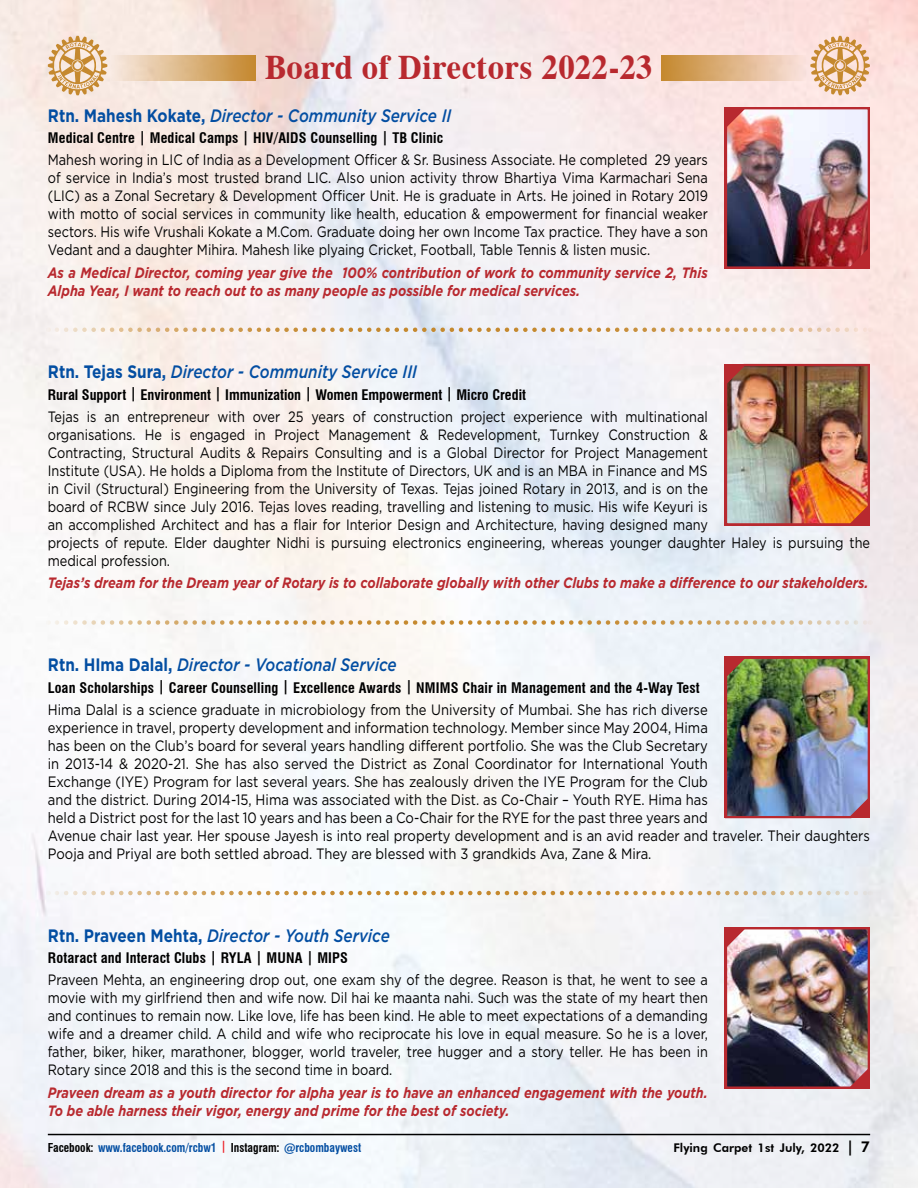
<style>
.page{position:relative;width:918px;height:1188px;background:#fff}
.page>*{position:absolute;margin:0;border:0;box-sizing:border-box;transform-origin:0 0}
.t1{font:700 34.5px "Dutch 801 BT";letter-spacing:.01em;color:#b8292f;scale:.95 1}
.t2{font:italic 500 18px "Gotham";color:#034ea2;scale:.85 1}
.t3{font:15px/18px "Gotham";color:#000;text-align:justify;scale:.85 1}
.t4{font:15px/18px "Gotham";color:#000;scale:.87 1}
.t5{font:italic 700 15px/18px "Gotham";color:#b8292f;scale:.85 1}
.t6{font:700 condensed 14.25px "Swiss 721 BT";letter-spacing:.01em;color:#000}
.t7{font:700 condensed 12px "Swiss 721 BT";color:#034ea2;scale:.95 1}
.t8{font:800 12px "Futura BT";color:#000}
.s1{font-weight:700;font-style:normal}
.s2{color:#000}
.s3{color:#ed1d24}
.s4{font-size:15px}
</style>
<div class="page">
<img style="left:0;top:0;width:918px;height:1188px">
<div style="left:111px;top:55px;width:144px;height:25px;background:linear-gradient(to right,#f8eae3,#c48930)"></div>
<div style="left:662px;top:55px;width:144px;height:25px;background:linear-gradient(to right,#c4882f,#fae1dd)"></div>
<svg style="left:48px;top:36px;width:59px;height:59px;background:#e3c29a"></svg>
<svg style="left:810px;top:36px;width:60px;height:59px;background:#e6bf99"></svg>
<svg style="left:57px;top:328px;width:814px;height:4px"></svg>
<svg style="left:57px;top:620px;width:814px;height:5px"></svg>
<svg style="left:57px;top:891px;width:814px;height:4px"></svg>
<img style="left:724px;top:105px;width:147px;height:165px">
<img style="left:724px;top:655px;width:147px;height:164px">
<img style="left:724px;top:925px;width:147px;height:165px">
<img style="left:724px;top:362px;width:147px;height:165px">
<hr style="left:48px;top:1134px;width:822px;height:1px;background:#000">
<h1 class="t1" style="left:265px;top:46px;width:410px">Board of Directors 2022-23</h1>
<p class="t2" style="left:48px;top:103px;width:476px"><span class="s1">Rtn. Mahesh Kokate,</span> Director - Community Service II</p>
<p class="t6" style="left:48px;top:129px;width:397px">Medical Centre | Medical Camps | HIV/AIDS Counselling | TB Clinic</p>
<p class="t3" style="left:48px;top:151px;width:778px">Mahesh woring in LIC of India as a Development Officer &amp; Sr. Business Associate. He completed 29 years of service in India’s most trusted brand LIC. Also union activity throw Bhartiya Vima Karmachari Sena (LIC) as a Zonal Secretary &amp; Development Officer Unit. He is graduate in Arts. He joined in Rotary 2019 with motto of social services in community like health, education &amp; empowerment for financial weaker sectors. His wife Vrushali Kokate a M.Com. Graduate doing her own Income Tax practice. They have a son Vedant and a daughter Mihira. Mahesh like plyaing Cricket, Football, Table Tennis &amp; listen music.</p>
<p class="t5" style="left:48px;top:263px;width:778px">As a Medical Director, coming year give the 100% contribution of work to community service 2, This<br>Alpha Year, I want to reach out to as many people as possible for medical services.</p>
<p class="t2" style="left:48px;top:360px;width:436px"><span class="s1">Rtn. Tejas Sura,</span> Director - Community Service III</p>
<p class="t6" style="left:48px;top:386px;width:480px">Rural Support | Environment | Immunization | Women Empowerment | Micro Credit</p>
<p class="t3" style="left:48px;top:408px;width:969px;text-align:left">Tejas is an entrepreneur with over 25 years of construction project experience with multinational<br>organisations. He is engaged in Project Management &amp; Redevelopment, Turnkey Construction &amp;<br>Contracting, Structural Audits &amp; Repairs Consulting and is a Global Director for Project Management<br>Institute (USA). He holds a Diploma from the Institute of Directors, UK and is an MBA in Finance and MS<br>in Civil (Structural) Engineering from the University of Texas. Tejas joined Rotary in 2013, and is on the<br>board of RCBW since July 2016. Tejas loves reading, travelling and listening to music. His wife Keyuri is<br>an accomplished Architect and has a flair for Interior Design and Architecture, having designed many<br>projects of repute. Elder daughter Nidhi is pursuing electronics engineering, whereas younger daughter Haley is pursuing the medical profession.</p>
<p class="t5" style="left:48px;top:574px;width:967px">Tejas’s dream for the Dream year of Rotary is to collaborate globally with other Clubs to make a difference to our stakeholders.</p>
<p class="t2" style="left:48px;top:653px;width:412px"><span class="s1">Rtn. HIma Dalal,</span> Director - Vocational Service</p>
<p class="t6" style="left:48px;top:679px;width:653px">Loan Scholarships | Career Counselling | Excellence Awards | NMIMS Chair in Management and the 4-Way Test</p>
<p class="t4" style="left:48px;top:700px;width:947px">Hima Dalal is a science graduate in microbiology from the University of Mumbai. She has rich diverse<br>experience in travel, property development and information technology. Member since May 2004, Hima<br>has been on the Club’s board for several years handling different portfolio. She was the Club Secretary<br>in 2013-14 &amp; 2020-21. She has also served the District as Zonal Coordinator for International Youth<br>Exchange (IYE) Program for last several years. She has zealously driven the IYE Program for the Club<br>and the district. During 2014-15, Hima was associated with the Dist. as Co-Chair – Youth RYE. Hima has<br>held a District post for the last 10 years and has been a Co-Chair for the RYE for the past three years and<br>Avenue chair last year. Her spouse Jayesh is into real property development and is an avid reader and traveler. Their daughters Pooja and Priyal are both settled abroad. They are blessed with 3 grandkids Ava, Zane &amp; Mira.</p>
<p class="t2" style="left:48px;top:923px;width:404px"><span class="s1">Rtn. Praveen Mehta,</span> Director - Youth Service</p>
<p class="t6" style="left:48px;top:949px;width:302px">Rotaract and Interact Clubs | RYLA | MUNA | MIPS</p>
<p class="t3" style="left:48px;top:971px;width:778px">Praveen Mehta, an engineering drop out, one exam shy of the degree. Reason is that, he went to see a movie with my girlfriend then and wife now. Dil hai ke maanta nahi. Such was the state of my heart then and continues to remain now. Like love, life has been kind. He able to meet expectations of a demanding wife and a dreamer child. A child and wife who reciprocate his love in equal measure. So he is a lover, father, biker, hiker, marathoner, blogger, world traveler, tree hugger and a story teller. He has been in Rotary since 2018 and this is the second time in board.</p>
<p class="t5" style="left:48px;top:1083px;width:778px">Praveen dream as a youth director for alpha year is to have an enhanced engagement with the youth.<br>To be able harness their vigor, energy and prime for the best of society.</p>
<p class="t7" style="left:48px;top:1140px;width:331px"><span class="s2">Facebook:</span> www.facebook.com/rcbw1 <span class="s3">|</span> <span class="s2">Instagram:</span> @rcbombaywest</p>
<p class="t8" style="left:673px;top:1140px;width:198px">Flying Carpet 1st July, 2022 <span class="s4">| 7</span></p>
</div>
